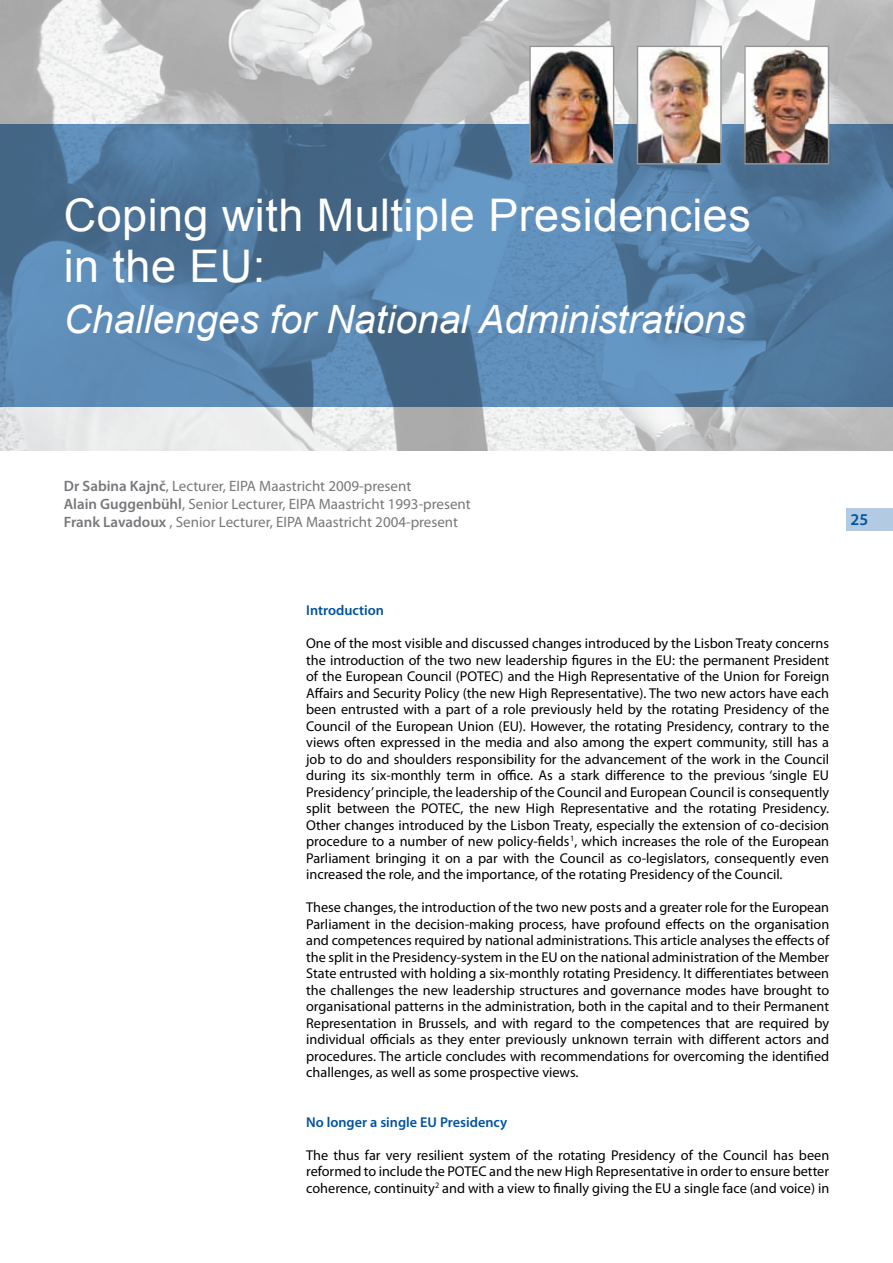
<style>
.page{position:relative;width:893px;height:1263px;background:#fff}
.page>*{position:absolute;margin:0;border:0;box-sizing:border-box;transform-origin:0 0}
.t1{font:45px/51px "Arial";letter-spacing:.01em;color:#fff}
.t2{font:italic 39px "Arial";color:#fff}
.t3{font:600 16.5px "Myriad Pro";color:#00539f}
.t4{font:15px/18px "Myriad Pro";color:#77787b}
.t5{font:14.25px/16.5px "Myriad Pro";color:#000;text-align:justify}
.t6{font:600 14.25px "Myriad Pro";color:#00539f}
.s1{font-weight:600}
</style>
<div class="page">
<div style="left:847px;top:508px;width:46px;height:23px;background:#b3cbe2"></div>
<img style="left:0;top:0;width:893px;height:450px">
<svg style="left:1px;top:124px;width:892px;height:282px;background:#557fa7"></svg>
<img style="left:639px;top:48px;width:81px;height:114px">
<div style="left:637px;top:46px;width:85px;height:118px;border:1px solid #939598"></div>
<img style="left:531px;top:48px;width:81px;height:114px">
<div style="left:529px;top:46px;width:85px;height:118px;border:1px solid #939598"></div>
<img style="left:746px;top:48px;width:81px;height:114px">
<div style="left:744px;top:46px;width:85px;height:118px;border:1px solid #939598"></div>
<h1 class="t1" style="left:64px;top:190px;width:689px">Coping with Multiple Presidencies in the EU:</h1>
<h2 class="t2" style="left:64px;top:294px;width:683px">Challenges for National Administrations</h2>
<p class="t4" style="left:64px;top:478px;width:408px"><span class="s1">Dr Sabina Kajnč</span>, Lecturer, EIPA Maastricht 2009-present<br><span class="s1">Alain Guggenbühl</span>, Senior Lecturer, EIPA Maastricht 1993-present<br><span class="s1">Frank Lavadoux</span> , Senior Lecturer, EIPA Maastricht 2004-present</p>
<p class="t3" style="left:851px;top:509px;width:19px">25</p>
<p class="t6" style="left:306px;top:601px;width:79px">Introduction</p>
<p class="t5" style="left:306px;top:635px;width:525px">One of the most visible and discussed changes introduced by the Lisbon Treaty concerns the introduction of the two new leadership figures in the EU: the permanent President of the European Council (POTEC) and the High Representative of the Union for Foreign Affairs and Security Policy (the new High Representative). The two new actors have each been entrusted with a part of a role previously held by the rotating Presidency of the Council of the European Union (EU). However, the rotating Presidency, contrary to the views often expressed in the media and also among the expert community, still has a job to do and shoulders responsibility for the advancement of the work in the Council during its six-monthly term in office. As a stark difference to the previous ‘single EU Presidency’ principle, the leadership of the Council and European Council is consequently split between the POTEC, the new High Representative and the rotating Presidency.<br>Other changes introduced by the Lisbon Treaty, especially the extension of co-decision procedure to a number of new policy-fields<sup>1</sup>, which increases the role of the European Parliament bringing it on a par with the Council as co-legislators, consequently even increased the role, and the importance, of the rotating Presidency of the Council.</p>
<p class="t5" style="left:306px;top:899px;width:525px">These changes, the introduction of the two new posts and a greater role for the European Parliament in the decision-making process, have profound effects on the organisation and competences required by national administrations. This article analyses the effects of the split in the Presidency-system in the EU on the national administration of the Member State entrusted with holding a six-monthly rotating Presidency. It differentiates between the challenges the new leadership structures and governance modes have brought to organisational patterns in the administration, both in the capital and to their Permanent Representation in Brussels, and with regard to the competences that are required by individual officials as they enter previously unknown terrain with different actors and procedures. The article concludes with recommendations for overcoming the identified challenges, as well as some prospective views.</p>
<p class="t6" style="left:306px;top:1113px;width:203px">No longer a single EU Presidency</p>
<p class="t5" style="left:306px;top:1147px;width:525px">The thus far very resilient system of the rotating Presidency of the Council has been reformed to include the POTEC and the new High Representative in order to ensure better coherence, continuity<sup>2</sup> and with a view to finally giving the EU a single face (and voice) in</p>
</div>
